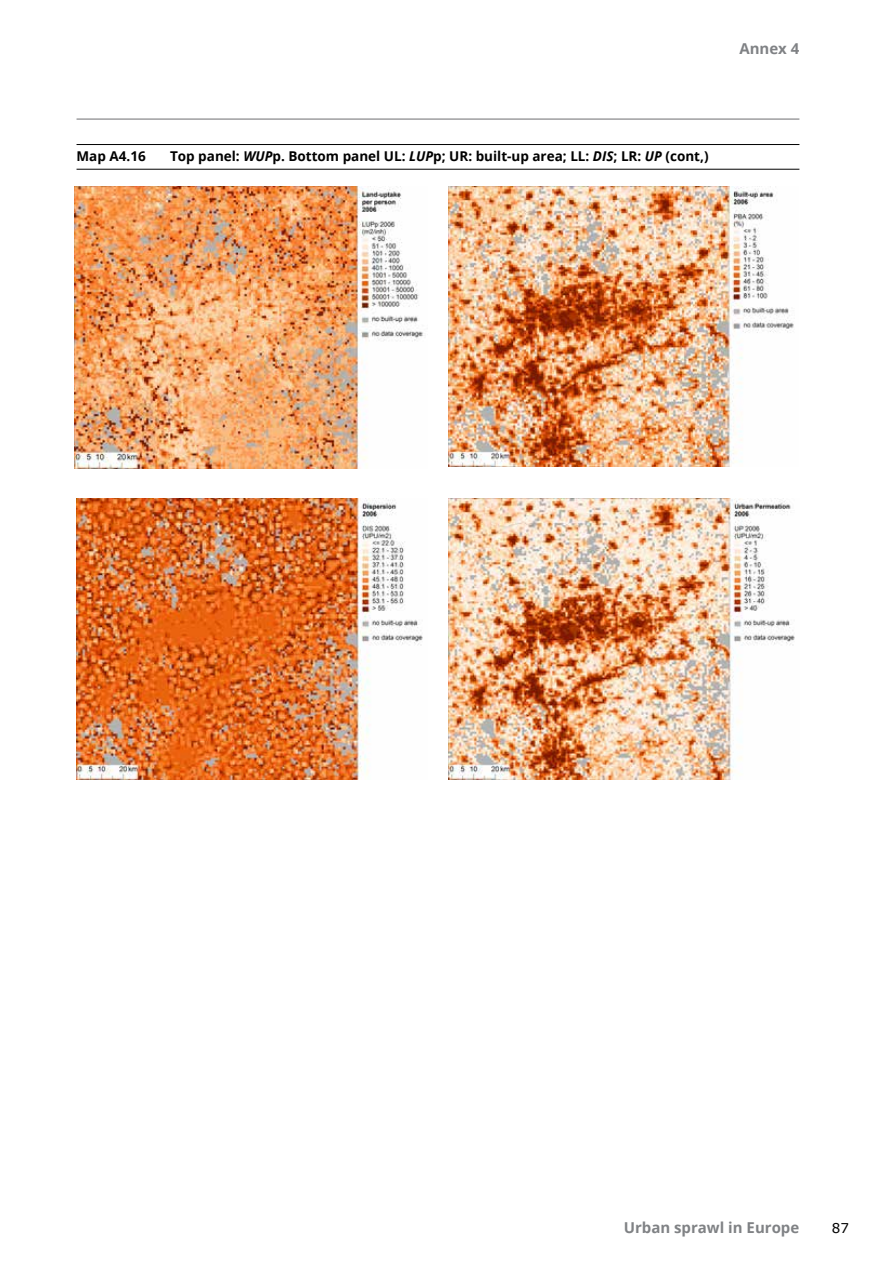
<style>
.page{position:relative;width:893px;height:1263px;background:#fff}
.page>*{position:absolute;margin:0;border:0;box-sizing:border-box;transform-origin:0 0}
.t1{font:700 15px "Open Sans";color:#808285}
.t2{font:700 13.5px "Open Sans";color:#000}
.t3{font:13.5px "Verdana";color:#000}
.s1{font-style:italic}
</style>
<div class="page">
<hr style="left:77px;top:119px;width:722px;height:1px;background:#6d6e71">
<hr style="left:77px;top:144px;width:722px;height:1px;background:#000">
<hr style="left:77px;top:169px;width:722px;height:1px;background:#000">
<img style="left:77px;top:498px;width:346px;height:281px">
<img style="left:74px;top:186px;width:349px;height:283px">
<img style="left:449px;top:186px;width:345px;height:280px">
<img style="left:449px;top:498px;width:346px;height:281px">
<p class="t1" style="left:739px;top:38px;width:62px">Annex 4</p>
<p class="t2" style="left:77px;top:146px;width:71px">Map A4.16</p>
<p class="t2" style="left:170px;top:146px;width:540px">Top panel: <span class="s1">WUP</span>p. Bottom panel UL: <span class="s1">LUP</span>p; UR: built-up area; LL: <span class="s1">DIS</span>; LR: <span class="s1">UP</span> (cont,)</p>
<p class="t1" style="left:624px;top:1217px;width:177px">Urban sprawl in Europe</p>
<p class="t3" style="left:832px;top:1219px;width:19px">87</p>
</div>
